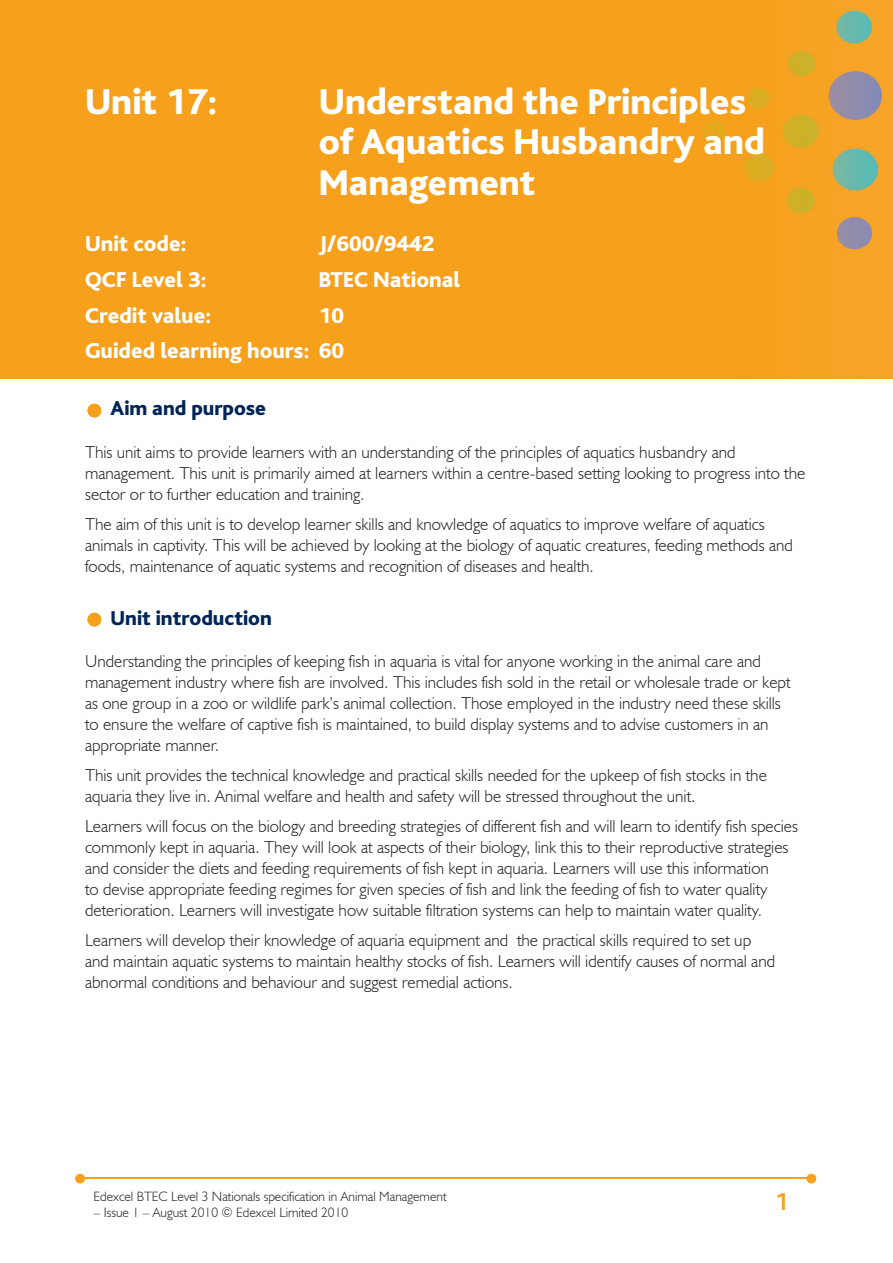
<style>
.page{position:relative;width:893px;height:1263px;background:#fff}
.page>*{position:absolute;margin:0;border:0;box-sizing:border-box;transform-origin:0 0}
.t1{font:800 37.5px/40.5px "Bliss";color:#fff}
.t2{font:700 25.5px "Bliss";color:#f6a01b}
.t3{font:800 22.5px/35.7px "Bliss";color:#fff;text-align:right}
.t4{font:800 21px "Bliss";color:#002556}
.t5{font:300 17.25px/21px "Humanist 521 BT";color:#231f20}
.t6{font:300 13.5px "Humanist 521 BT";color:#231f20}
</style>
<div class="page">
<img style="left:0;top:0;width:893px;height:378px">
<hr style="left:83px;top:1178px;width:727px;height:1px;background:#f6a01b">
<svg style="left:806px;top:1174px;width:10px;height:9px"></svg>
<svg style="left:75px;top:1174px;width:10px;height:9px"></svg>
<svg style="left:88px;top:404px;width:13px;height:13px"></svg>
<svg style="left:88px;top:613px;width:13px;height:13px"></svg>
<h1 class="t1" style="left:85px;top:82px;width:134px">Unit 17:</h1>
<h1 class="t1" style="left:319px;top:82px;width:447px">Understand the Principles of Aquatics Husbandry and<br>Management</h1>
<h3 class="t3" style="left:85px;top:227px;width:103px">Unit code:</h3>
<h3 class="t3" style="left:319px;top:227px;width:117px">J/600/9442</h3>
<h3 class="t3" style="left:85px;top:262px;width:123px">QCF Level 3:</h3>
<h3 class="t3" style="left:319px;top:262px;width:143px">BTEC National</h3>
<h3 class="t3" style="left:85px;top:298px;width:128px">Credit value:</h3>
<h3 class="t3" style="left:85px;top:298px;width:261px">10<br>Guided learning hours: 60</h3>
<p class="t4" style="left:111px;top:398px;width:157px">Aim and purpose</p>
<p class="t5" style="left:85px;top:441px;width:722px">This unit aims to provide learners with an understanding of the principles of aquatics husbandry and management. This unit is primarily aimed at learners within a centre-based setting looking to progress into the sector or to further education and training.</p>
<p class="t5" style="left:85px;top:513px;width:709px">The aim of this unit is to develop learner skills and knowledge of aquatics to improve welfare of aquatics animals in captivity. This will be achieved by looking at the biology of aquatic creatures, feeding methods and foods, maintenance of aquatic systems and recognition of diseases and health.</p>
<p class="t4" style="left:111px;top:607px;width:163px">Unit introduction</p>
<p class="t5" style="left:85px;top:650px;width:707px">Understanding the principles of keeping fish in aquaria is vital for anyone working in the animal care and management industry where fish are involved. This includes fish sold in the retail or wholesale trade or kept as one group in a zoo or wildlife park’s animal collection. Those employed in the industry need these skills to ensure the welfare of captive fish is maintained, to build display systems and to advise customers in an appropriate manner.</p>
<p class="t5" style="left:85px;top:764px;width:683px">This unit provides the technical knowledge and practical skills needed for the upkeep of fish stocks in the aquaria they live in. Animal welfare and health and safety will be stressed throughout the unit.</p>
<p class="t5" style="left:85px;top:815px;width:715px">Learners will focus on the biology and breeding strategies of different fish and will learn to identify fish species commonly kept in aquaria. They will look at aspects of their biology, link this to their reproductive strategies and consider the diets and feeding requirements of fish kept in aquaria. Learners will use this information<br>to devise appropriate feeding regimes for given species of fish and link the feeding of fish to water quality deterioration. Learners will investigate how suitable filtration systems can help to maintain water quality.</p>
<p class="t5" style="left:85px;top:929px;width:692px">Learners will develop their knowledge of aquaria equipment and the practical skills required to set up and maintain aquatic systems to maintain healthy stocks of fish. Learners will identify causes of normal and abnormal conditions and behaviour and suggest remedial actions.</p>
<p class="t6" style="left:94px;top:1188px;width:354px">Edexcel BTEC Level 3 Nationals specification in Animal Management</p>
<p class="t6" style="left:94px;top:1204px;width:256px">– Issue 1 – August 2010 © Edexcel Limited 2010</p>
<h2 class="t2" style="left:775px;top:1189px;width:15px">1</h2>
</div>
